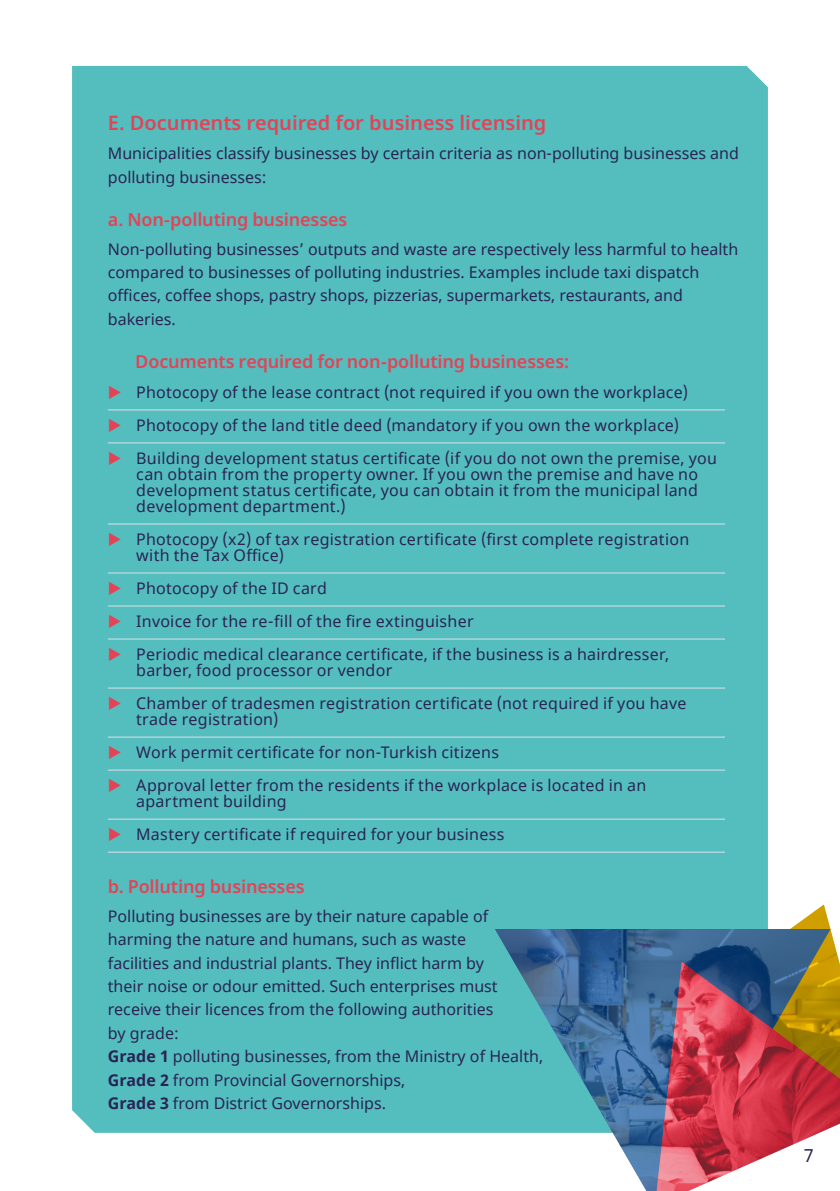
<style>
.page{position:relative;width:840px;height:1191px;background:#fff}
.page>*{position:absolute;margin:0;border:0;box-sizing:border-box;transform-origin:0 0}
.t1{font:600 20px "Noto Sans";color:#e44356}
.t2{font:600 18px "Noto Sans";letter-spacing:-.01em;color:#e44356}
.t3{font:18px "Noto Sans";color:#292455}
.t4{font:16px/23.4px "Noto Sans";letter-spacing:.01em;color:#292455}
.s1{font-weight:700}
</style>
<div class="page">
<div style="left:72px;top:66px;width:695px;height:1066px;background:#54bdbe"></div>
<hr style="left:108px;top:409px;width:616px;height:1px;background:#d9e2ea">
<hr style="left:108px;top:442px;width:616px;height:1px;background:#d9e2ea">
<hr style="left:108px;top:523px;width:616px;height:1px;background:#d9e2ea">
<hr style="left:108px;top:572px;width:616px;height:1px;background:#d9e2ea">
<hr style="left:108px;top:605px;width:616px;height:1px;background:#d9e2ea">
<hr style="left:108px;top:638px;width:616px;height:1px;background:#d9e2ea">
<hr style="left:108px;top:687px;width:616px;height:1px;background:#d9e2ea">
<hr style="left:108px;top:736px;width:616px;height:1px;background:#d9e2ea">
<hr style="left:108px;top:769px;width:616px;height:1px;background:#d9e2ea">
<hr style="left:108px;top:818px;width:616px;height:1px;background:#d9e2ea">
<hr style="left:108px;top:851px;width:616px;height:1px;background:#d9e2ea">
<img style="left:634px;top:905px;width:205px;height:57px">
<img style="left:494px;top:929px;width:336px;height:262px">
<img style="left:656px;top:962px;width:183px;height:229px">
<svg style="left:109px;top:385px;width:12px;height:14px"></svg>
<svg style="left:109px;top:418px;width:12px;height:14px"></svg>
<svg style="left:109px;top:451px;width:12px;height:14px"></svg>
<svg style="left:109px;top:532px;width:12px;height:14px"></svg>
<svg style="left:109px;top:581px;width:12px;height:14px"></svg>
<svg style="left:109px;top:614px;width:12px;height:14px"></svg>
<svg style="left:109px;top:647px;width:12px;height:14px"></svg>
<svg style="left:109px;top:696px;width:12px;height:14px"></svg>
<svg style="left:109px;top:745px;width:12px;height:14px"></svg>
<svg style="left:109px;top:778px;width:12px;height:14px"></svg>
<svg style="left:109px;top:827px;width:12px;height:14px"></svg>
<p class="t1" style="left:108px;top:108px;width:440px">E. Documents required for business licensing</p>
<p class="t4" style="left:108px;top:142px;width:632px">Municipalities classify businesses by certain criteria as non-polluting businesses and polluting businesses:</p>
<p class="t2" style="left:108px;top:206px;width:241px">a. Non-polluting businesses</p>
<p class="t4" style="left:108px;top:238px;width:631px">Non-polluting businesses’ outputs and waste are respectively less harmful to health compared to businesses of polluting industries. Examples include taxi dispatch offices, coffee shops, pastry shops, pizzerias, supermarkets, restaurants, and bakeries.</p>
<p class="t2" style="left:135px;top:349px;width:435px">Documents required for non-polluting businesses:</p>
<p class="t4" style="left:136px;top:376px;width:582px;line-height:33px">Photocopy of the lease contract (not required if you own the workplace)<br>Photocopy of the land title deed (mandatory if you own the workplace)<br>Building development status certificate (if you do not own the premise, you</p>
<p class="t4" style="left:136px;top:467px;width:563px;line-height:16px;text-align:justify">can obtain from the property owner. If you own the premise and have no development status certificate, you can obtain it from the municipal land development department.)</p>
<p class="t4" style="left:136px;top:532px;width:554px;line-height:16px">Photocopy (x2) of tax registration certificate (first complete registration with the Tax Office)</p>
<p class="t4" style="left:136px;top:572px;width:534px;line-height:33px">Photocopy of the ID card<br>Invoice for the re-fill of the fire extinguisher<br>Periodic medical clearance certificate, if the business is a hairdresser,</p>
<p class="t4" style="left:136px;top:654px;width:551px;line-height:33px">barber, food processor or vendor<br>Chamber of tradesmen registration certificate (not required if you have</p>
<p class="t4" style="left:136px;top:703px;width:511px;line-height:33px">trade registration)<br>Work permit certificate for non-Turkish citizens<br>Approval letter from the residents if the workplace is located in an</p>
<p class="t4" style="left:136px;top:785px;width:369px;line-height:33px">apartment building<br>Mastery certificate if required for your business</p>
<p class="t2" style="left:108px;top:873px;width:198px">b. Polluting businesses</p>
<p class="t4" style="left:108px;top:904px;width:436px">Polluting businesses are by their nature capable of harming the nature and humans, such as waste<br>facilities and industrial plants. They inflict harm by<br>their noise or odour emitted. Such enterprises must receive their licences from the following authorities<br>by grade:<br><span class="s1">Grade 1</span> polluting businesses, from the Ministry of Health, <span class="s1">Grade 2</span> from Provincial Governorships,<br><span class="s1">Grade 3</span> from District Governorships.</p>
<p class="t3" style="left:803px;top:1143px;width:11px">7</p>
</div>
